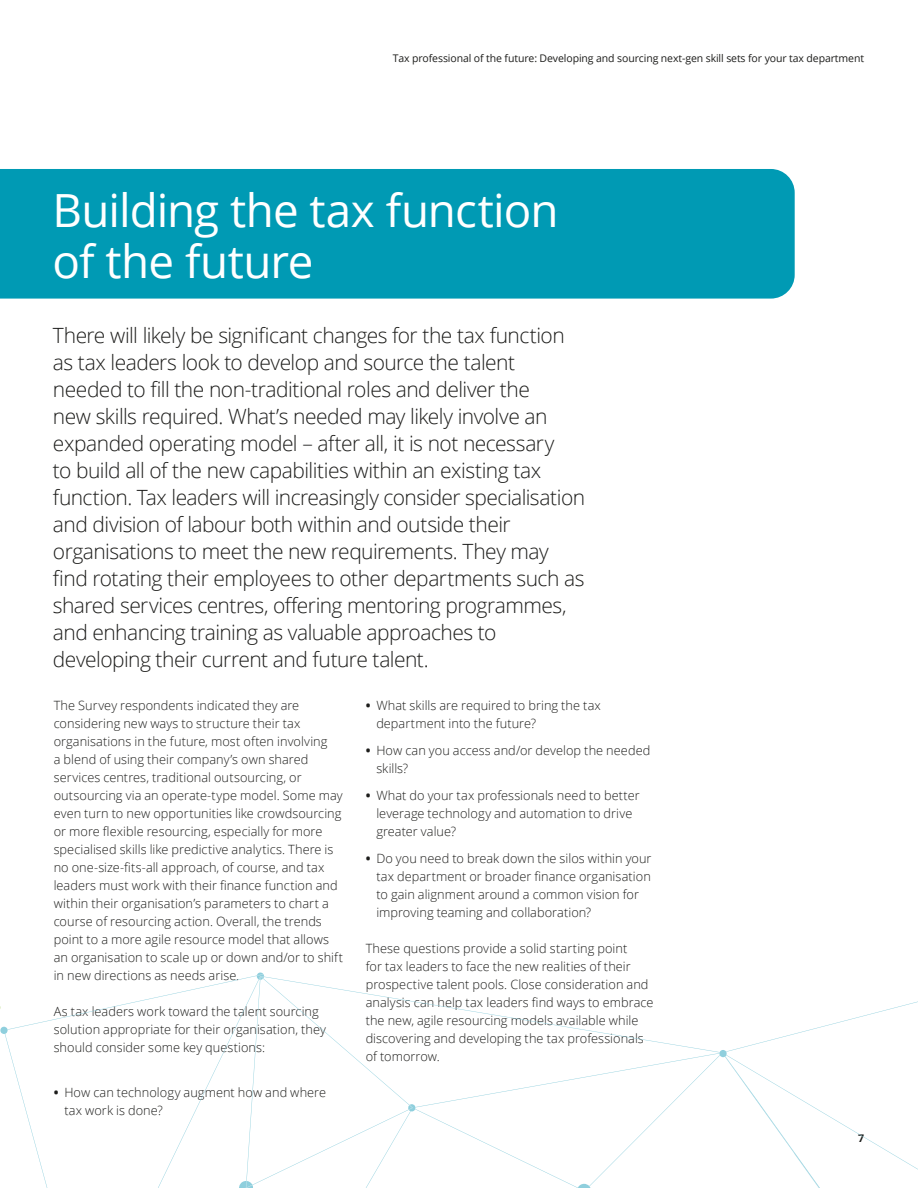
<style>
.page{position:relative;width:918px;height:1188px;background:#fff}
.page>*{position:absolute;margin:0;border:0;box-sizing:border-box;transform-origin:0 0}
.Introduction__14_18p{font:45.75px/51px "Open Sans";letter-spacing:-.02em;color:#fff}
.Introduction__14_18p-2{font:300 21px/27px "Open Sans";letter-spacing:-.025em;color:#1d1d1b}
.Introduction__14_18p-3{font:300 12.75px/18px "Open Sans";letter-spacing:.005em;color:#1d1d1b}
.t1{font:10.5px "Open Sans";letter-spacing:-.01em;color:#1d1d1b}
.t2{font:700 10.5px "Open Sans";color:#1d1d1b}
.s1{font-weight:700}
</style>
<div class="page">
<div style="left:0;top:169px;width:795px;height:130px;background:#009ab4"></div>
<svg style="left:0;top:973px;width:918px;height:215px"></svg>
<p class="t1" style="left:393px;top:51px;width:473px">Tax professional of the future: Developing and sourcing next-gen skill sets for your tax department</p>
<p class="Introduction__14_18p" style="left:53px;top:184px;width:507px">Building the tax function of the future</p>
<p class="Introduction__14_18p-2" style="left:53px;top:322px;width:534px">There will likely be significant changes for the tax function as tax leaders look to develop and source the talent needed to fill the non-traditional roles and deliver the<br>new skills required. What’s needed may likely involve an expanded operating model – after all, it is not necessary<br>to build all of the new capabilities within an existing tax function. Tax leaders will increasingly consider specialisation and division of labour both within and outside their organisations to meet the new requirements. They may find rotating their employees to other departments such as shared services centres, offering mentoring programmes, and enhancing training as valuable approaches to developing their current and future talent.</p>
<p class="Introduction__14_18p-3" style="left:54px;top:696px;width:291px">The Survey respondents indicated they are considering new ways to structure their tax organisations in the future, most often involving<br>a blend of using their company’s own shared services centres, traditional outsourcing, or outsourcing via an operate-type model. Some may even turn to new opportunities like crowdsourcing or more flexible resourcing, especially for more specialised skills like predictive analytics. There is no one-size-fits-all approach, of course, and tax leaders must work with their finance function and within their organisation’s parameters to chart a course of resourcing action. Overall, the trends point to a more agile resource model that allows an organisation to scale up or down and/or to shift in new directions as needs arise.</p>
<p class="Introduction__14_18p-3" style="left:54px;top:1002px;width:274px">As tax leaders work toward the talent sourcing solution appropriate for their organisation, they should consider some key questions:</p>
<p class="Introduction__14_18p-3" style="left:64px;top:1083px;width:263px;text-indent:-11px"><span class="s1">•</span> How can technology augment how and where tax work is done?</p>
<p class="Introduction__14_18p-3" style="left:376px;top:696px;width:226px;text-indent:-11px"><span class="s1">•</span> What skills are required to bring the tax department into the future?</p>
<p class="Introduction__14_18p-3" style="left:376px;top:741px;width:276px;text-indent:-11px"><span class="s1">•</span> How can you access and/or develop the needed skills?</p>
<p class="Introduction__14_18p-3" style="left:376px;top:786px;width:265px;text-indent:-11px"><span class="s1">•</span> What do your tax professionals need to better leverage technology and automation to drive greater value?</p>
<p class="Introduction__14_18p-3" style="left:376px;top:849px;width:277px;text-indent:-11px"><span class="s1">•</span> Do you need to break down the silos within your tax department or broader finance organisation to gain alignment around a common vision for improving teaming and collaboration?</p>
<p class="Introduction__14_18p-3" style="left:366px;top:939px;width:289px">These questions provide a solid starting point<br>for tax leaders to face the new realities of their prospective talent pools. Close consideration and analysis can help tax leaders find ways to embrace the new, agile resourcing models available while discovering and developing the tax professionals of tomorrow.</p>
<p class="t2" style="left:858px;top:1131px;width:7px">7</p>
</div>
